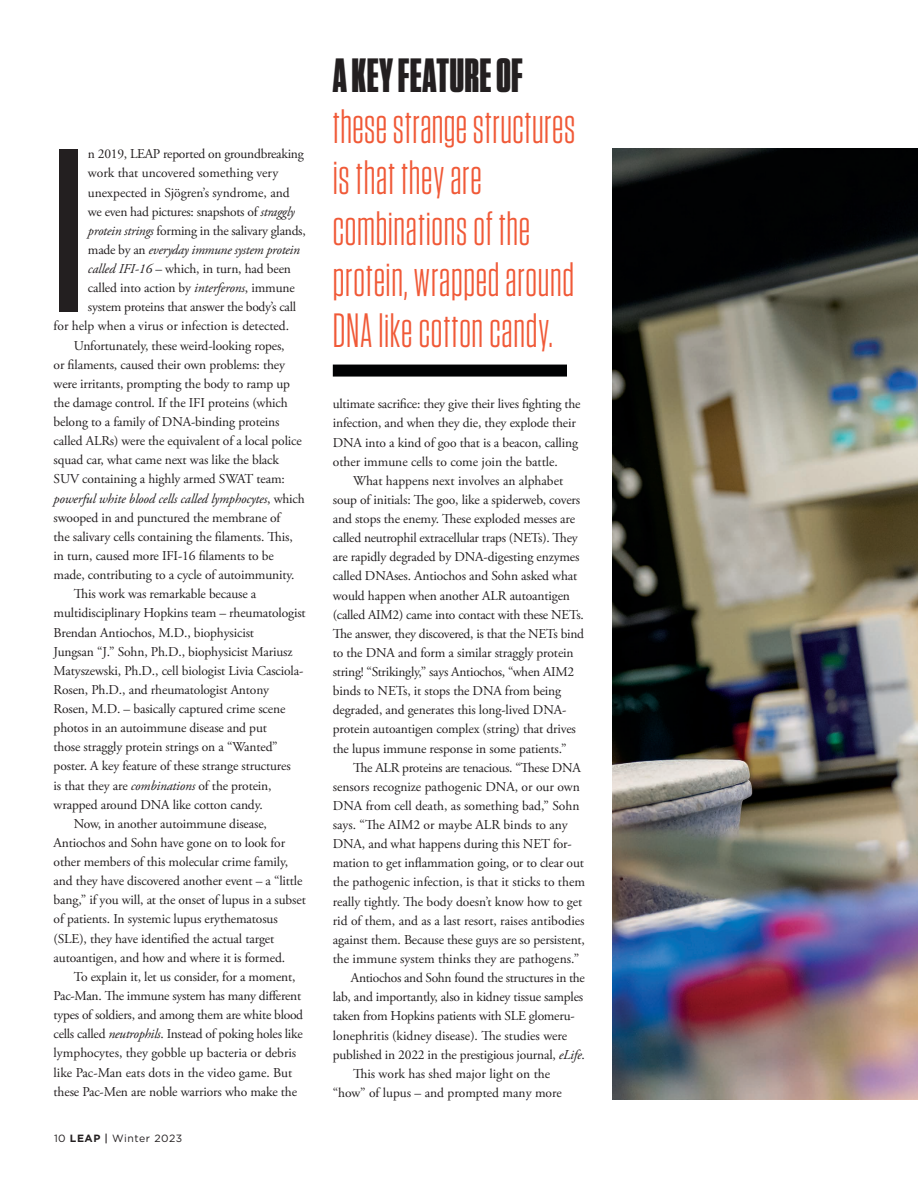
<style>
.page{position:relative;width:918px;height:1188px;background:#fff}
.page>*{position:absolute;margin:0;border:0;box-sizing:border-box;transform-origin:0 0}
.t1{font:600 232.05px "Tungsten Condensed";color:#231f20}
.t2{font:48px/51px "Tungsten Condensed";letter-spacing:.015em;color:#f05937}
.t3{font:900 48px "Tungsten Condensed";letter-spacing:.015em;color:#231f20}
.t4{font:13.5px/19.2px "Adobe Garamond Pro";letter-spacing:-.01em;color:#231f20}
.t5{font:italic 13.5px "Adobe Garamond Pro";letter-spacing:-.01em;color:#231f20}
.t6{font:10.5px "Gotham";letter-spacing:.05em;color:#231f20}
.s1{font-style:italic}
.s2{font-style:normal}
.s3{font-weight:700}
.s4{font-weight:500}
</style>
<div class="page">
<img style="left:612px;top:148px;width:306px;height:951px">
<div style="left:333px;top:365px;width:234px;height:12px;background:#010203"></div>
<h1 class="t1" style="left:54px;top:119px;width:31px">I</h1>
<p class="t4" style="left:88px;top:145px;width:217px">n 2019, LEAP reported on groundbreaking</p>
<p class="t4" style="left:88px;top:164px;width:192px">work that uncovered something very</p>
<p class="t4" style="left:88px;top:183px;width:203px">unexpected in Sjögren’s syndrome, and</p>
<p class="t4" style="left:88px;top:202px;width:208px">we even had pictures: snapshots of <span class="s1">straggly</span></p>
<p class="t4" style="left:88px;top:221px;width:219px"><span class="s1">protein strings</span> forming in the salivary glands,</p>
<p class="t5" style="left:88px;top:242px;width:213px"><span class="s2">made by an</span> everyday immune system protein</p>
<p class="t4" style="left:88px;top:260px;width:205px"><span class="s1">called IFI-16</span> – which, in turn, had been</p>
<p class="t4" style="left:88px;top:279px;width:208px">called into action by <span class="s1">interferons</span>, immune</p>
<p class="t4" style="left:88px;top:298px;width:210px">system proteins that answer the body’s call</p>
<p class="t4" style="left:54px;top:317px;width:237px">for help when a virus or infection is detected.</p>
<p class="t4" style="left:74px;top:336px;width:212px">Unfortunately, these weird-looking ropes,</p>
<p class="t4" style="left:54px;top:355px;width:233px">or filaments, caused their own problems: they</p>
<p class="t4" style="left:54px;top:374px;width:238px">were irritants, prompting the body to ramp up</p>
<p class="t4" style="left:54px;top:394px;width:236px">the damage control. If the IFI proteins (which</p>
<p class="t4" style="left:54px;top:413px;width:227px">belong to a family of DNA-binding proteins</p>
<p class="t4" style="left:54px;top:432px;width:250px">called ALRs) were the equivalent of a local police</p>
<p class="t4" style="left:54px;top:451px;width:227px">squad car, what came next was like the black</p>
<p class="t4" style="left:54px;top:470px;width:233px">SUV containing a highly armed SWAT team:</p>
<p class="t5" style="left:54px;top:490px;width:253px">powerful white blood cells called lymphocytes<span class="s2">, which</span></p>
<p class="t4" style="left:54px;top:508px;width:228px">swooped in and punctured the membrane of</p>
<p class="t4" style="left:54px;top:527px;width:241px">the salivary cells containing the filaments. This,</p>
<p class="t4" style="left:54px;top:547px;width:222px">in turn, caused more IFI-16 filaments to be</p>
<p class="t4" style="left:54px;top:566px;width:242px">made, contributing to a cycle of autoimmunity.</p>
<p class="t4" style="left:74px;top:585px;width:184px">This work was remarkable because a</p>
<p class="t4" style="left:54px;top:604px;width:254px">multidisciplinary Hopkins team – rheumatologist</p>
<p class="t4" style="left:54px;top:623px;width:202px">Brendan Antiochos, M.D., biophysicist</p>
<p class="t4" style="left:54px;top:642px;width:240px">Jungsan “J.” Sohn, Ph.D., biophysicist Mariusz</p>
<p class="t4" style="left:54px;top:661px;width:251px">Matyszewski, Ph.D., cell biologist Livia Casciola-</p>
<p class="t4" style="left:54px;top:681px;width:217px">Rosen, Ph.D., and rheumatologist Antony</p>
<p class="t4" style="left:54px;top:700px;width:233px">Rosen, M.D. – basically captured crime scene</p>
<p class="t4" style="left:54px;top:719px;width:215px">photos in an autoimmune disease and put</p>
<p class="t4" style="left:54px;top:738px;width:226px">those straggly protein strings on a “Wanted”</p>
<p class="t4" style="left:54px;top:757px;width:239px">poster. A key feature of these strange structures</p>
<p class="t4" style="left:54px;top:776px;width:219px">is that they are <span class="s1">combinations</span> of the protein,</p>
<p class="t4" style="left:54px;top:795px;width:211px">wrapped around DNA like cotton candy.</p>
<p class="t4" style="left:74px;top:814px;width:195px">Now, in another autoimmune disease,</p>
<p class="t4" style="left:54px;top:834px;width:233px">Antiochos and Sohn have gone on to look for</p>
<p class="t4" style="left:54px;top:853px;width:236px">other members of this molecular crime family,</p>
<p class="t4" style="left:54px;top:872px;width:250px">and they have discovered another event – a “little</p>
<p class="t4" style="left:54px;top:891px;width:254px">bang,” if you will, at the onset of lupus in a subset</p>
<p class="t4" style="left:54px;top:910px;width:226px">of patients. In systemic lupus erythematosus</p>
<p class="t4" style="left:54px;top:929px;width:222px">(SLE), they have identified the actual target</p>
<p class="t4" style="left:54px;top:948px;width:233px">autoantigen, and how and where it is formed.</p>
<p class="t4" style="left:74px;top:967px;width:223px">To explain it, let us consider, for a moment,</p>
<p class="t4" style="left:54px;top:987px;width:249px">Pac-Man. The immune system has many different</p>
<p class="t4" style="left:54px;top:1006px;width:251px">types of soldiers, and among them are white blood</p>
<p class="t4" style="left:54px;top:1025px;width:251px">cells called <span class="s1">neutrophils</span>. Instead of poking holes like</p>
<p class="t4" style="left:54px;top:1044px;width:244px">lymphocytes, they gobble up bacteria or debris</p>
<p class="t4" style="left:54px;top:1063px;width:240px">like Pac-Man eats dots in the video game. But</p>
<p class="t4" style="left:54px;top:1082px;width:245px">these Pac-Men are noble warriors who make the</p>
<p class="t6" style="left:54px;top:1132px;width:130px">10 <span class="s3">LEAP</span> <span class="s4">|</span> Winter 2023</p>
<h2 class="t3" style="left:333px;top:51px;width:191px">A KEY FEATURE OF</h2>
<h2 class="t2" style="left:333px;top:103px;width:244px">these strange structures is that they are combinations of the protein, wrapped around<br>DNA like cotton candy.</h2>
<p class="t4" style="left:333px;top:395px;width:249px">ultimate sacrifice: they give their lives fighting the infection, and when they die, they explode their DNA into a kind of goo that is a beacon, calling other immune cells to come join the battle.</p>
<p class="t4" style="left:333px;top:471px;width:253px;text-indent:20px">What happens next involves an alphabet soup of initials: The goo, like a spiderweb, covers and stops the enemy. These exploded messes are called neutrophil extracellular traps (NETs). They are rapidly degraded by DNA-digesting enzymes called DNAses. Antiochos and Sohn asked what would happen when another ALR autoantigen (called AIM2) came into contact with these NETs.<br>The answer, they discovered, is that the NETs bind to the DNA and form a similar straggly protein string! “Strikingly,” says Antiochos, “when AIM2 binds to NETs, it stops the DNA from being degraded, and generates this long-lived DNA&shy;protein autoantigen complex (string) that drives the lupus immune response in some patients.”</p>
<p class="t4" style="left:353px;top:758px;width:229px">The ALR proteins are tenacious. “These DNA</p>
<p class="t4" style="left:333px;top:777px;width:248px">sensors recognize pathogenic DNA, or our own</p>
<p class="t4" style="left:333px;top:797px;width:248px">DNA from cell death, as something bad,” Sohn</p>
<p class="t4" style="left:333px;top:816px;width:237px">says. “The AIM2 or maybe ALR binds to any</p>
<p class="t4" style="left:333px;top:835px;width:241px">DNA, and what happens during this NET for-</p>
<p class="t4" style="left:333px;top:854px;width:253px">mation to get inflammation going, or to clear out</p>
<p class="t4" style="left:333px;top:873px;width:254px">the pathogenic infection, is that it sticks to them</p>
<p class="t4" style="left:333px;top:892px;width:251px">really tightly. The body doesn’t know how to get</p>
<p class="t4" style="left:333px;top:911px;width:253px">rid of them, and as a last resort, raises antibodies</p>
<p class="t4" style="left:333px;top:930px;width:254px">against them. Because these guys are so persistent,</p>
<p class="t4" style="left:333px;top:950px;width:248px">the immune system thinks they are pathogens.”</p>
<p class="t4" style="left:351px;top:969px;width:236px">Antiochos and Sohn found the structures in the</p>
<p class="t4" style="left:333px;top:988px;width:252px">lab, and importantly, also in kidney tissue samples</p>
<p class="t4" style="left:333px;top:1007px;width:243px">taken from Hopkins patients with SLE glomeru-</p>
<p class="t4" style="left:333px;top:1026px;width:236px">lonephritis (kidney disease). The studies were</p>
<p class="t4" style="left:333px;top:1045px;width:254px">published in 2022 in the prestigious journal, <span class="s1">eLife</span>.</p>
<p class="t4" style="left:353px;top:1064px;width:199px">This work has shed major light on the</p>
<p class="t4" style="left:333px;top:1084px;width:231px">“how” of lupus – and prompted many more</p>
</div>
